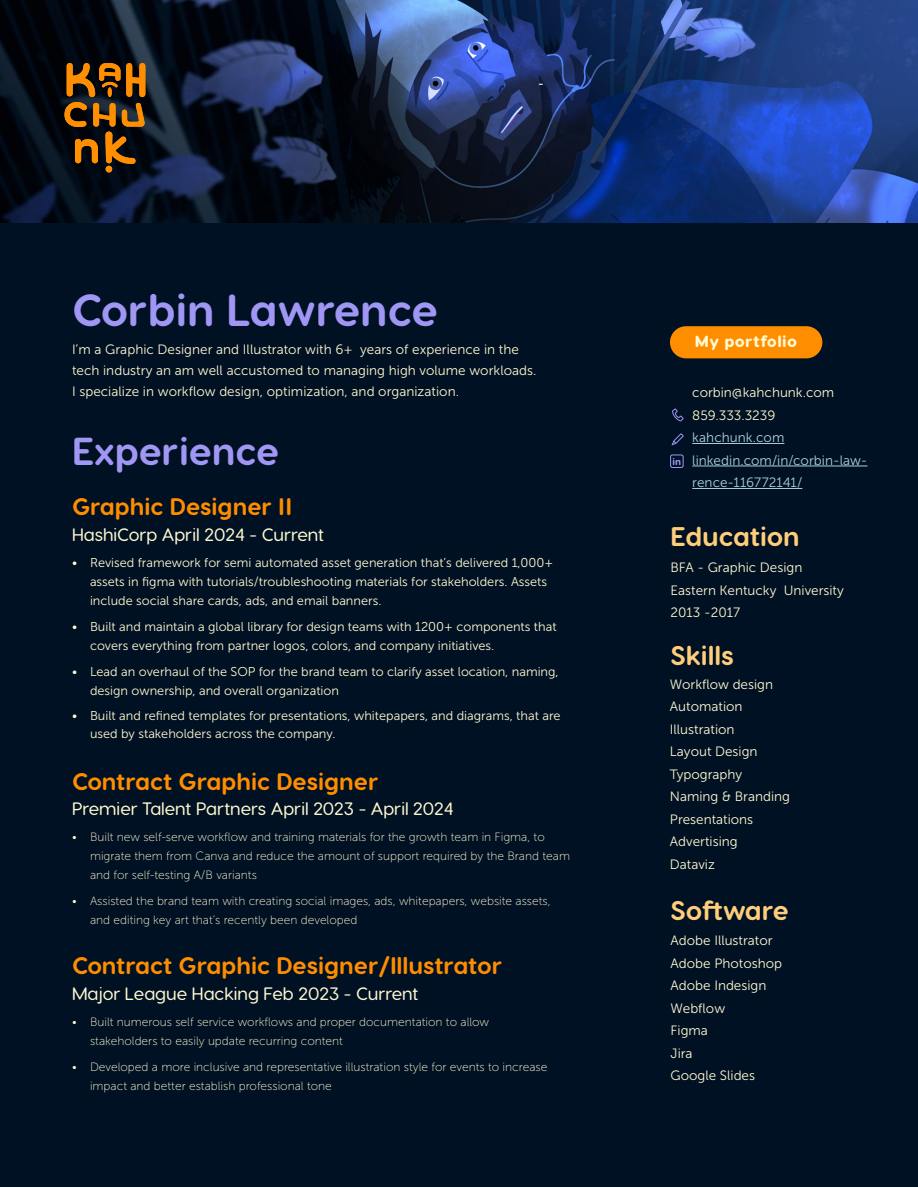
<style>
.page{position:relative;width:918px;height:1188px;background:#fff}
.page>*{position:absolute;margin:0;border:0;box-sizing:border-box;transform-origin:0 0}
.t1{font:700 45px "Visby Round CF";letter-spacing:-.005em;color:#a096f3}
.t2{font:700 39px "Visby Round CF";color:#a096f3}
.t3{font:700 27px "Visby Round CF";color:#ffce7a}
.t4{font:700 24px "Visby Round CF";color:#ff8d00}
.t5{font:500 18px "Visby Round CF";color:#fff9d0}
.t6{font:800 16.2px "Visby Round CF";letter-spacing:.025em;color:#fff9d0}
.t7{font:13.5px/22.5px "Museo Sans 300";color:#fff9d0}
.t8{font:13.5px/22.5px "Museo Sans 300";letter-spacing:.005em;color:#abd0e0}
.t9{font:12.75px/18.8px "Museo Sans 300";color:#fff9d0}
.t10{font:12px/18.8px "Museo Sans 100";color:#fff9d0}
.t11{font:800 9.75px "Visby Round CF";color:#a096f3}
</style>
<div class="page">
<div style="left:0;top:222px;width:918px;height:965px;background:#011124"></div>
<img style="left:0;top:0;width:918px;height:222px">
<hr style="left:692px;top:443px;width:92px;height:1px;background:#abd0e0">
<hr style="left:692px;top:466px;width:176px;height:1px;background:#abd0e0">
<hr style="left:692px;top:488px;width:110px;height:1px;background:#abd0e0">
<svg style="left:64px;top:63px;width:81px;height:109px;background:#5b380d"></svg>
<svg style="left:672px;top:408px;width:12px;height:14px"></svg>
<svg style="left:671px;top:433px;width:13px;height:13px"></svg>
<div style="left:670px;top:455px;width:13px;height:13px;border:1px solid #a096f3;border-radius:2px"></div>
<div style="left:670px;top:326px;width:152px;height:32px;background:#ff8d00;border-radius:16px"></div>
<h1 class="t1" style="left:72px;top:281px;width:368px">Corbin Lawrence</h1>
<p class="t7" style="left:72px;top:339px;width:466px;line-height:21px">I’m a Graphic Designer and Illustrator with 6+ years of experience in the tech industry an am well accustomed to managing high volume workloads.<br>I specialize in workflow design, optimization, and organization.</p>
<h2 class="t2" style="left:72px;top:426px;width:209px">Experience</h2>
<h3 class="t4" style="left:72px;top:492px;width:222px">Graphic Designer II</h3>
<h3 class="t5" style="left:72px;top:523px;width:254px">HashiCorp April 2024 - Current</h3>
<p class="t9" style="left:90px;top:553px;width:465px;text-indent:-18px">• Revised framework for semi automated asset generation that’s delivered 1,000+ assets in figma with tutorials/troubleshooting materials for stakeholders. Assets include social share cards, ads, and email banners.</p>
<p class="t9" style="left:90px;top:617px;width:468px;text-indent:-18px">• Built and maintain a global library for design teams with 1200+ components that covers everything from partner logos, colors, and company initiatives.</p>
<p class="t9" style="left:90px;top:662px;width:470px;text-indent:-18px">• Lead an overhaul of the SOP for the brand team to clarify asset location, naming, design ownership, and overall organization</p>
<p class="t9" style="left:90px;top:707px;width:472px;line-height:18px;text-indent:-18px">• Built and refined templates for presentations, whitepapers, and diagrams, that are used by stakeholders across the company.</p>
<h3 class="t4" style="left:72px;top:766px;width:308px">Contract Graphic Designer</h3>
<h3 class="t5" style="left:72px;top:797px;width:383px">Premier Talent Partners April 2023 - April 2024</h3>
<p class="t10" style="left:90px;top:828px;width:482px;text-indent:-18px">• Built new self-serve workflow and training materials for the growth team in Figma, to migrate them from Canva and reduce the amount of support required by the Brand team and for self-testing A/B variants</p>
<p class="t10" style="left:90px;top:892px;width:462px;text-indent:-18px">• Assisted the brand team with creating social images, ads, whitepapers, website assets, and editing key art that’s recently been developed</p>
<h3 class="t4" style="left:72px;top:951px;width:432px">Contract Graphic Designer/Illustrator</h3>
<h3 class="t5" style="left:72px;top:982px;width:348px">Major League Hacking Feb 2023 - Current</h3>
<p class="t10" style="left:90px;top:1013px;width:401px;text-indent:-18px">• Built numerous self service workflows and proper documentation to allow stakeholders to easily update recurring content</p>
<p class="t10" style="left:90px;top:1058px;width:459px;text-indent:-18px">• Developed a more inclusive and representative illustration style for events to increase impact and better establish professional tone</p>
<p class="t6" style="left:695px;top:331px;width:104px">My portfolio</p>
<p class="t11" style="left:673px;top:455px;width:10px">in</p>
<p class="t7" style="left:692px;top:381px;width:143px">corbin@kahchunk.com<br>859.333.3239</p>
<p class="t8" style="left:692px;top:426px;width:177px">kahchunk.com linkedin.com/in/corbin-law&shy;rence-116772141/</p>
<h3 class="t3" style="left:670px;top:520px;width:131px">Education</h3>
<p class="t7" style="left:671px;top:556px;width:175px">BFA - Graphic Design<br>Eastern Kentucky University<br>2013 -2017</p>
<h3 class="t3" style="left:670px;top:638px;width:65px">Skills</h3>
<p class="t7" style="left:670px;top:673px;width:122px">Workflow design<br>Automation<br>Illustration<br>Layout Design<br>Typography<br>Naming &amp; Branding<br>Presentations<br>Advertising<br>Dataviz</p>
<h3 class="t3" style="left:670px;top:893px;width:120px">Software</h3>
<p class="t7" style="left:671px;top:930px;width:113px">Adobe Illustrator<br>Adobe Photoshop<br>Adobe Indesign<br>Webflow<br>Figma<br>Jira<br>Google Slides</p>
</div>
